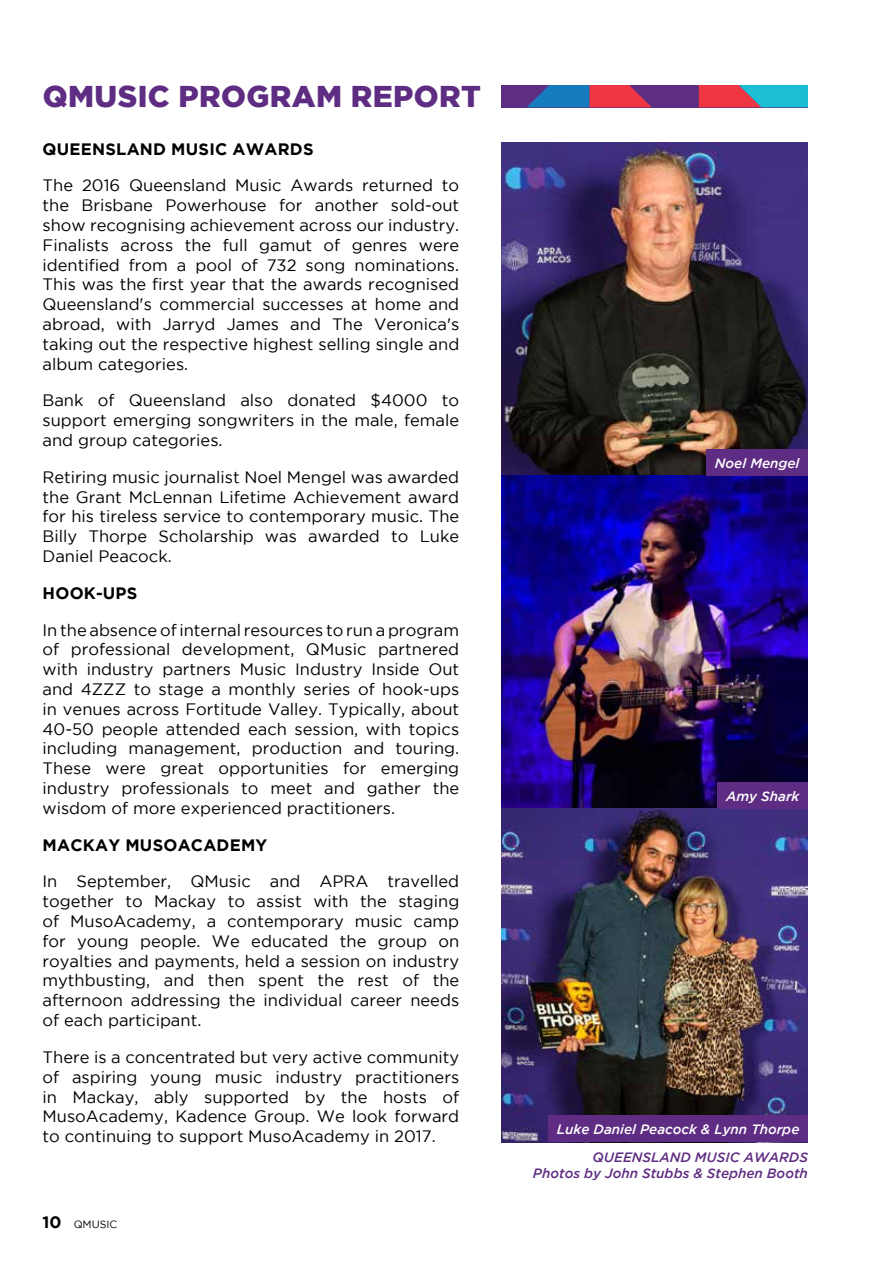
<style>
.page{position:relative;width:893px;height:1263px;background:#fff}
.page>*{position:absolute;margin:0;border:0;box-sizing:border-box;transform-origin:0 0}
.t1{font:900 30px "Gotham";letter-spacing:.015em;color:#5e2c82}
.t2{font:16.5px/19.8px "Gotham";color:#000;text-align:justify}
.t3{font:700 16.5px "Gotham";letter-spacing:.015em;color:#000}
.t4{font:italic 500 13.5px/16.2px "Gotham";color:#5e2c82;text-align:right}
.t5{font:italic 500 13.5px "Gotham";color:#fff}
.t6{font:10.5px "Gotham";color:#000}
.s1{font-weight:700;font-size:16.5px}
</style>
<div class="page">
<svg style="left:502px;top:85px;width:306px;height:22px;background:#745986"></svg>
<img style="left:502px;top:142px;width:306px;height:1000px">
<div style="left:548px;top:1115px;width:260px;height:27px;background:#5e2c82"></div>
<div style="left:718px;top:782px;width:90px;height:27px;background:#5e2c82"></div>
<div style="left:706px;top:449px;width:102px;height:27px;background:#5e2c82"></div>
<h1 class="t1" style="left:43px;top:79px;width:440px">QMUSIC PROGRAM REPORT</h1>
<p class="t3" style="left:43px;top:139px;width:272px">QUEENSLAND MUSIC AWARDS</p>
<p class="t2" style="left:43px;top:175px;width:418px">The 2016 Queensland Music Awards returned to the Brisbane Powerhouse for another sold-out show recognising achievement across our industry.<br>Finalists across the full gamut of genres were identified from a pool of 732 song nominations.<br>This was the first year that the awards recognised Queensland's commercial successes at home and abroad, with Jarryd James and The Veronica's taking out the respective highest selling single and album categories.</p>
<p class="t2" style="left:43px;top:390px;width:418px">Bank of Queensland also donated $4000 to support emerging songwriters in the male, female and group categories.</p>
<p class="t2" style="left:43px;top:467px;width:418px">Retiring music journalist Noel Mengel was awarded the Grant McLennan Lifetime Achievement award for his tireless service to contemporary music. The Billy Thorpe Scholarship was awarded to Luke Daniel Peacock.</p>
<p class="t3" style="left:43px;top:583px;width:96px">HOOK-UPS</p>
<p class="t2" style="left:43px;top:620px;width:418px">In the absence of internal resources to run a program of professional development, QMusic partnered with industry partners Music Industry Inside Out and 4ZZZ to stage a monthly series of hook-ups in venues across Fortitude Valley. Typically, about 40-50 people attended each session, with topics including management, production and touring.<br>These were great opportunities for emerging industry professionals to meet and gather the wisdom of more experienced practitioners.</p>
<p class="t3" style="left:43px;top:835px;width:226px">MACKAY MUSOACADEMY</p>
<p class="t2" style="left:43px;top:871px;width:418px">In September, QMusic and APRA travelled together to Mackay to assist with the staging of MusoAcademy, a contemporary music camp for young people. We educated the group on royalties and payments, held a session on industry mythbusting, and then spent the rest of the afternoon addressing the individual career needs of each participant.</p>
<p class="t2" style="left:43px;top:1047px;width:418px">There is a concentrated but very active community of aspiring young music industry practitioners in Mackay, ably supported by the hosts of MusoAcademy, Kadence Group. We look forward to continuing to support MusoAcademy in 2017.</p>
<p class="t6" style="left:43px;top:1218px;width:76px"><span class="s1">10</span> QMUSIC</p>
<p class="t5" style="left:715px;top:455px;width:86px">Noel Mengel</p>
<p class="t5" style="left:726px;top:788px;width:75px">Amy Shark</p>
<p class="t5" style="left:557px;top:1121px;width:244px">Luke Daniel Peacock &amp; Lynn Thorpe</p>
<p class="t4" style="left:533px;top:1149px;width:276px">QUEENSLAND MUSIC AWARDS<br>Photos by John Stubbs &amp; Stephen Booth</p>
</div>
